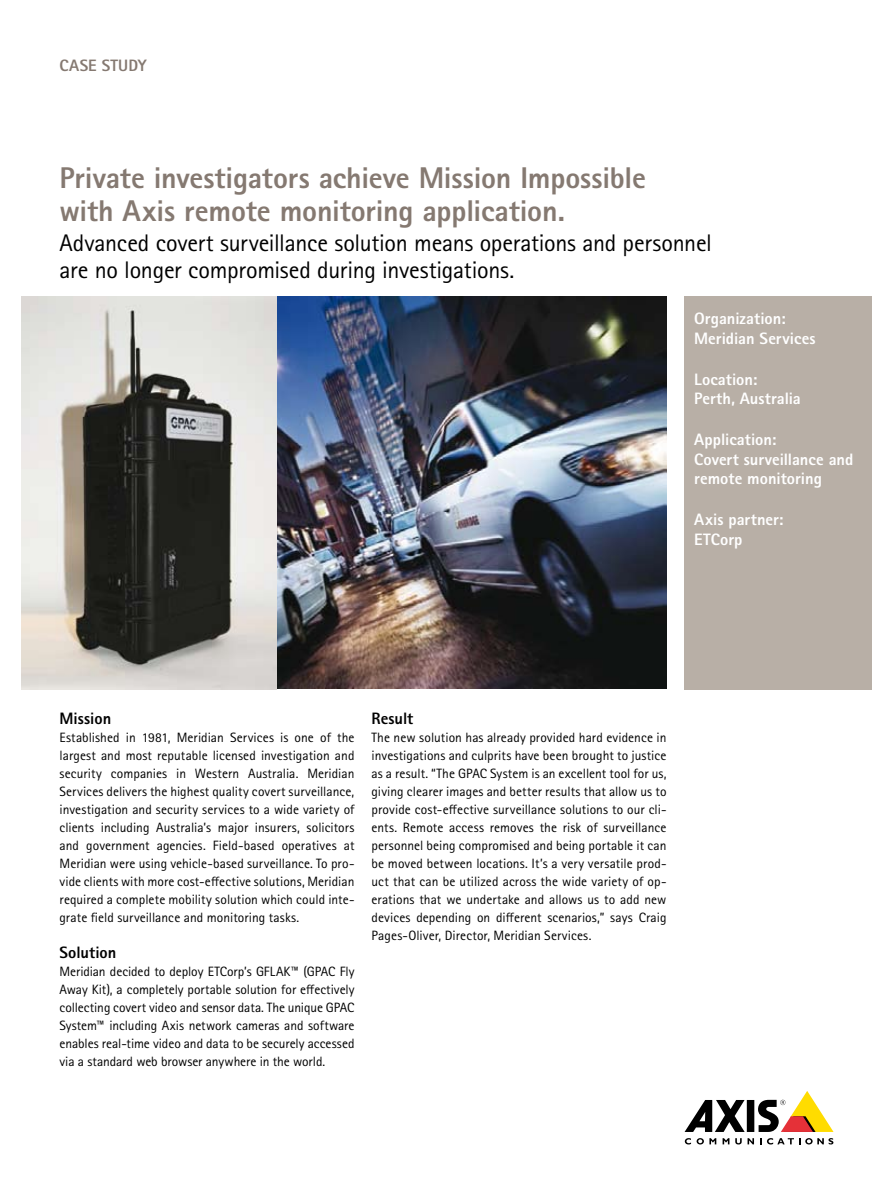
<style>
.page{position:relative;width:893px;height:1191px;background:#fff}
.page>*{position:absolute;margin:0;border:0;box-sizing:border-box;transform-origin:0 0}
.t1{font:800 30px/33px "Rotis Sans Serif Pro";letter-spacing:-.005em;color:#857971}
.t2{font:24px/27px "Rotis Sans Serif Pro";letter-spacing:-.01em;color:#000}
.t3{font:800 16.5px/19.5px "Rotis Sans Serif Pro";color:#fff}
.t4{font:800 16.5px "Rotis Sans Serif Pro";color:#000}
.t5{font:800 16.5px "Rotis Sans Serif Pro";letter-spacing:.01em;color:#857971}
.t6{font:13.5px/18px "Rotis Sans Serif Pro";letter-spacing:.005em;color:#000;text-align:justify}
</style>
<div class="page">
<div style="left:747px;top:1100px;width:7px;height:32px;background:#000"></div>
<svg style="left:685px;top:1100px;width:60px;height:32px"></svg>
<svg style="left:758px;top:1091px;width:75px;height:41px"></svg>
<svg style="left:685px;top:1138px;width:6px;height:6px"></svg>
<svg style="left:697px;top:1138px;width:19px;height:6px"></svg>
<svg style="left:723px;top:1138px;width:6px;height:6px"></svg>
<svg style="left:735px;top:1138px;width:19px;height:6px"></svg>
<svg style="left:760px;top:1138px;width:73px;height:6px"></svg>
<div style="left:684px;top:296px;width:188px;height:393px;background:#b8afa6"></div>
<img style="left:276px;top:296px;width:390px;height:393px">
<img style="left:21px;top:296px;width:255px;height:393px">
<p class="t5" style="left:60px;top:55px;width:89px">CASE STUDY</p>
<h1 class="t1" style="left:60px;top:161px;width:588px">Private investigators achieve Mission Impossible with Axis remote monitoring application.</h1>
<h2 class="t2" style="left:60px;top:229px;width:654px">Advanced covert surveillance solution means operations and personnel are no longer compromised during investigations.</h2>
<p class="t3" style="left:694px;top:308px;width:123px">Organization:<br>Meridian Services</p>
<p class="t3" style="left:694px;top:369px;width:108px">Location:<br>Perth, Australia</p>
<p class="t3" style="left:694px;top:430px;width:161px">Application:<br>Covert surveillance and remote monitoring</p>
<p class="t3" style="left:694px;top:510px;width:91px">Axis partner:<br>ETCorp</p>
<p class="t4" style="left:60px;top:707px;width:53px">Mission</p>
<p class="t6" style="left:60px;top:728px;width:296px">Established in 1981, Meridian Services is one of the largest and most reputable licensed investigation and security companies in Western Australia. Meridian Services delivers the highest quality covert surveillance, investigation and security services to a wide variety of clients including Australia’s major insurers, solicitors and government agencies. Field-based operatives at Meridian were using vehicle-based surveillance. To pro&shy;vide clients with more cost-effective solutions, Meridian required a complete mobility solution which could inte&shy;grate field surveillance and monitoring tasks.</p>
<p class="t4" style="left:60px;top:941px;width:58px">Solution</p>
<p class="t6" style="left:60px;top:962px;width:297px">Meridian decided to deploy ETCorp’s GFLAK™ (GPAC Fly Away Kit), a completely portable solution for effectively collecting covert video and sensor data. The unique GPAC System™ including Axis network cameras and software enables real-time video and data to be securely accessed via a standard web browser anywhere in the world.</p>
<p class="t4" style="left:372px;top:707px;width:43px">Result</p>
<p class="t6" style="left:372px;top:728px;width:297px">The new solution has already provided hard evidence in investigations and culprits have been brought to justice as a result. “The GPAC System is an excellent tool for us, giving clearer images and better results that allow us to provide cost-effective surveillance solutions to our cli&shy;ents. Remote access removes the risk of surveillance personnel being compromised and being portable it can be moved between locations. It’s a very versatile prod&shy;uct that can be utilized across the wide variety of op&shy;erations that we undertake and allows us to add new devices depending on different scenarios,” says Craig Pages-Oliver, Director, Meridian Services.</p>
</div>
